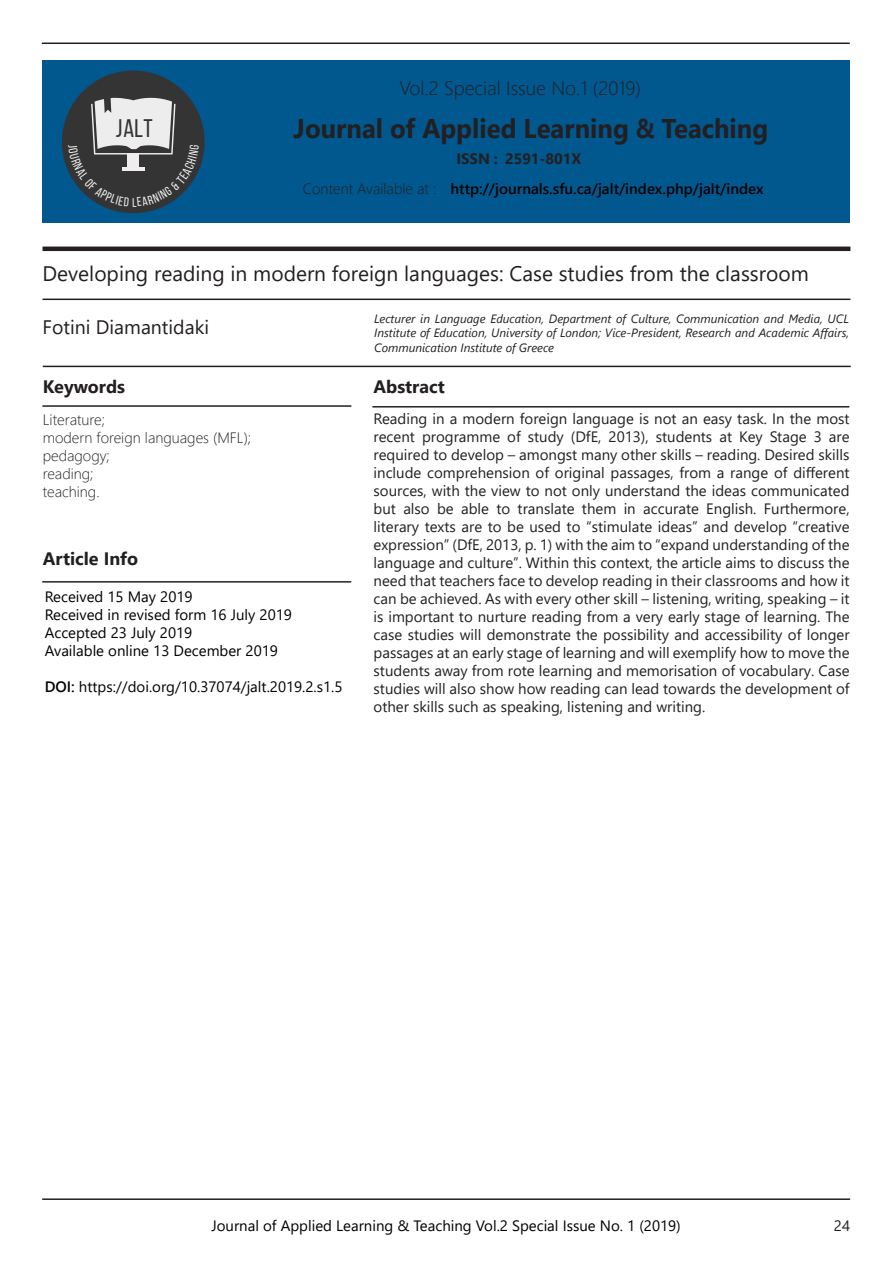
<style>
.page{position:relative;width:893px;height:1263px;background:#fff}
.page>*{position:absolute;margin:0;border:0;box-sizing:border-box;transform-origin:0 0}
.t1{font:700 27px "Segoe UI";color:#231f20;scale:.95 1}
.t2{font:25.5px "Bebas Neue";color:#343434}
.t3{font:21px "Segoe UI";color:#231f20}
.t4{font:300 19.5px "Segoe UI";color:#231f20}
.t5{font:19.5px "Segoe UI";color:#231f20}
.t6{font:700 18px "Segoe UI";color:#231f20}
.t7{font:15px/18px "Segoe UI";color:#231f20;text-align:justify}
.t8{font:15px "Segoe UI";color:#000}
.t9{font:300 15px "Segoe UI";color:#231f20}
.t10{font:600 15px "Segoe UI";color:#000}
.t11{font:700 15px "Segoe UI";color:#231f20}
.t12{font:italic 12px/14.4px "Segoe UI";color:#231f20;text-align:justify}
.s1{font-weight:600}
</style>
<div class="page">
<hr style="left:42px;top:1198px;width:808px;height:2px;background:#231f20">
<hr style="left:43px;top:299px;width:807px;height:1px;background:#231f20">
<hr style="left:43px;top:247px;width:807px;height:4px;background:#231f20">
<hr style="left:43px;top:366px;width:808px;height:1px;background:#231f20">
<hr style="left:42px;top:405px;width:309px;height:2px;background:#231f20">
<hr style="left:372px;top:406px;width:477px;height:1px;background:#231f20">
<hr style="left:42px;top:581px;width:309px;height:2px;background:#231f20">
<hr style="left:42px;top:43px;width:808px;height:1px;background:#231f20">
<div style="left:43px;top:60px;width:807px;height:163px;background:#00588f"></div>
<div style="left:62px;top:71px;width:143px;height:142px;background:#343434;border-radius:50%"></div>
<svg style="left:68px;top:97px;width:131px;height:110px"></svg>
<p class="t2" style="left:116px;top:114px;width:38px">JALT</p>
<p class="t4" style="left:400px;top:70px;width:243px">Vol.2 Special Issue No.1 (2019)</p>
<p class="t1" style="left:294px;top:103px;width:501px">Journal of Applied Learning &amp; Teaching</p>
<p class="t9" style="left:303px;top:175px;width:135px">Content Available at :</p>
<p class="t11" style="left:456px;top:145px;width:43px">ISSN :</p>
<p class="t11" style="left:505px;top:145px;width:78px">2591-801X</p>
<p class="t10" style="left:450px;top:175px;width:315px">http://journals.sfu.ca/jalt/index.php/jalt/index</p>
<p class="t3" style="left:43px;top:254px;width:768px">Developing reading in modern foreign languages: Case studies from the classroom</p>
<p class="t5" style="left:43px;top:309px;width:168px">Fotini Diamantidaki</p>
<p class="t12" style="left:374px;top:309px;width:476px">Lecturer in Language Education, Department of Culture, Communication and Media, UCL Institute of Education, University of London; Vice-President, Research and Academic Affairs, Communication Institute of Greece</p>
<p class="t6" style="left:43px;top:370px;width:84px">Keywords</p>
<p class="t6" style="left:374px;top:370px;width:73px">Abstract</p>
<p class="t9" style="left:43px;top:405px;width:64px">Literature;</p>
<p class="t9" style="left:43px;top:423px;width:210px">modern foreign languages (MFL);</p>
<p class="t9" style="left:43px;top:441px;width:69px">pedagogy;</p>
<p class="t9" style="left:43px;top:459px;width:52px">reading;</p>
<p class="t9" style="left:43px;top:477px;width:58px">teaching.</p>
<p class="t7" style="left:374px;top:408px;width:478px">Reading in a modern foreign language is not an easy task. In the most recent programme of study (DfE, 2013), students at Key Stage 3 are required to develop – amongst many other skills – reading. Desired skills include comprehension of original passages, from a range of different sources, with the view to not only understand the ideas communicated but also be able to translate them in accurate English. Furthermore, literary texts are to be used to “stimulate ideas” and develop “creative expression” (DfE, 2013, p. 1) with the aim to “expand understanding of the language and culture”. Within this context, the article aims to discuss the need that teachers face to develop reading in their classrooms and how it can be achieved. As with every other skill – listening, writing, speaking – it is important to nurture reading from a very early stage of learning. The case studies will demonstrate the possibility and accessibility of longer passages at an early stage of learning and will exemplify how to move the students away from rote learning and memorisation of vocabulary. Case studies will also show how reading can lead towards the development of other skills such as speaking, listening and writing.</p>
<p class="t6" style="left:43px;top:542px;width:97px">Article Info</p>
<p class="t8" style="left:45px;top:582px;width:149px">Received 15 May 2019</p>
<p class="t8" style="left:45px;top:600px;width:249px">Received in revised form 16 July 2019</p>
<p class="t8" style="left:45px;top:618px;width:149px">Accepted 23 July 2019</p>
<p class="t8" style="left:45px;top:636px;width:235px">Available online 13 December 2019</p>
<p class="t8" style="left:45px;top:672px;width:299px"><span class="s1">DOI:</span> https://doi.org/10.37074/jalt.2019.2.s1.5</p>
<p class="t8" style="left:211px;top:1211px;width:471px">Journal of Applied Learning &amp; Teaching Vol.2 Special Issue No. 1 (2019)</p>
<p class="t7" style="left:834px;top:1215px;width:18px">24</p>
</div>
